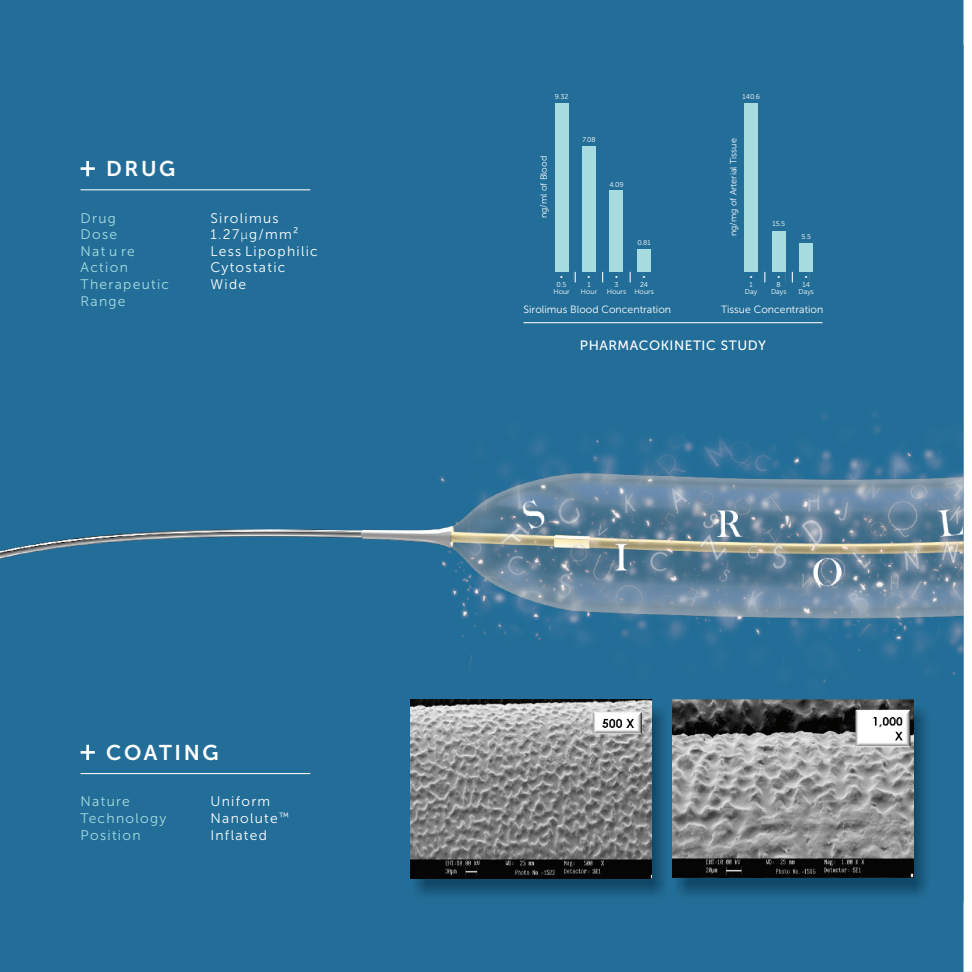
<style>
.page{position:relative;width:972px;height:972px;background:#236e98}
.page>*{position:absolute;margin:0;border:0;box-sizing:border-box;transform-origin:0 0}
.t1{font:21.3px "Museo Sans";letter-spacing:.12em;color:#fff}
.t2{font:13.8px/16.6px "Museo Sans 300";letter-spacing:.095em;color:#fff}
.t3{font:13.8px/16.6px "Museo Sans 300";letter-spacing:.095em;color:#a6dce0}
.t4{font:13.5px "Museo Sans 500";letter-spacing:.04em;color:#fff}
.t5{font:10.5px "Museo Sans 300";color:#fff}
.t6{font:9px "Museo Sans 300";color:#fff}
.t7{font:7.05px/7.6px "Museo Sans 300";color:#fff;text-align:center}
.t8{font:6.9px "Museo Sans 300";color:#fff}
.s1{font-family:"Myriad Pro";font-weight:300}
</style>
<div class="page">
<img style="left:0;top:45px;width:972px;height:856px">
<hr style="left:81px;top:189px;width:229px;height:1px;background:#fff">
<svg style="left:81px;top:161px;width:14px;height:15px"></svg>
<hr style="left:81px;top:773px;width:229px;height:1px;background:#fff">
<svg style="left:81px;top:745px;width:14px;height:15px"></svg>
<img style="left:413px;top:706px;width:516px;height:193px">
<img style="left:410px;top:699px;width:241px;height:179px">
<img style="left:672px;top:699px;width:241px;height:179px">
<hr style="left:524px;top:322px;width:299px;height:1px;background:#fff">
<div style="left:555px;top:103px;width:13px;height:169px;background:#a6dce0"></div>
<div style="left:582px;top:146px;width:14px;height:126px;background:#a6dce0"></div>
<div style="left:610px;top:191px;width:13px;height:81px;background:#a6dce0"></div>
<div style="left:637px;top:250px;width:14px;height:22px;background:#a6dce0"></div>
<svg style="left:573px;top:272px;width:3px;height:10px"></svg>
<svg style="left:596px;top:272px;width:7px;height:10px"></svg>
<div style="left:744px;top:103px;width:14px;height:169px;background:#a6dce0"></div>
<div style="left:772px;top:231px;width:13px;height:41px;background:#a6dce0"></div>
<div style="left:799px;top:243px;width:14px;height:29px;background:#a6dce0"></div>
<svg style="left:762px;top:272px;width:3px;height:10px"></svg>
<svg style="left:786px;top:272px;width:7px;height:10px"></svg>
<h1 class="t1" style="left:106px;top:160px;width:71px">DRUG</h1>
<p class="t3" style="left:81px;top:211px;width:90px">Drug<br>Dose<br>Nat u re<br>Action<br>Therapeutic<br>Range</p>
<p class="t2" style="left:210px;top:211px;width:109px">Sirolimus<br>1.27<span class="s1">μ</span>g/mm²<br>Less Lipophilic<br>Cytostatic<br>Wide</p>
<h1 class="t1" style="left:106px;top:744px;width:114px">COATING</h1>
<p class="t3" style="left:81px;top:794px;width:87px">Nature<br>Technology<br>Position</p>
<p class="t2" style="left:210px;top:794px;width:80px">Uniform<br>Nanolute<sup>™<br></sup>Inflated</p>
<p class="t7" style="left:555px;top:93px;width:15px">9.32</p>
<p class="t6" style="left:540px;top:218px;width:64px;rotate:-90deg">ng/ml of Blood</p>
<p class="t7" style="left:553px;top:273px;width:18px">•<br>0.5<br>Hour</p>
<p class="t7" style="left:583px;top:137px;width:15px">7.08</p>
<p class="t7" style="left:610px;top:181px;width:16px">4.09</p>
<p class="t7" style="left:581px;top:273px;width:18px">•<br>1<br>Hour</p>
<p class="t7" style="left:607px;top:273px;width:21px">•<br>3<br>Hours</p>
<p class="t8" style="left:637px;top:240px;width:15px">0.81</p>
<p class="t7" style="left:634px;top:273px;width:21px">•<br>24<br>Hours</p>
<p class="t5" style="left:524px;top:305px;width:149px">Sirolimus Blood Concentration</p>
<p class="t7" style="left:743px;top:93px;width:19px">140.6</p>
<p class="t6" style="left:730px;top:236px;width:99px;rotate:-90deg">ng/mg of Arterial Tissue</p>
<p class="t7" style="left:772px;top:220px;width:14px">15.5</p>
<p class="t7" style="left:802px;top:233px;width:11px">5.5</p>
<p class="t7" style="left:798px;top:273px;width:17px">•<br>14<br>Days</p>
<p class="t5" style="left:721px;top:305px;width:104px">Tissue Concentration</p>
<p class="t7" style="left:745px;top:273px;width:14px">•<br>1<br>Day</p>
<p class="t7" style="left:771px;top:273px;width:17px">•<br>8<br>Days</p>
<p class="t4" style="left:580px;top:340px;width:188px">PHARMACOKINETIC STUDY</p>
</div>
